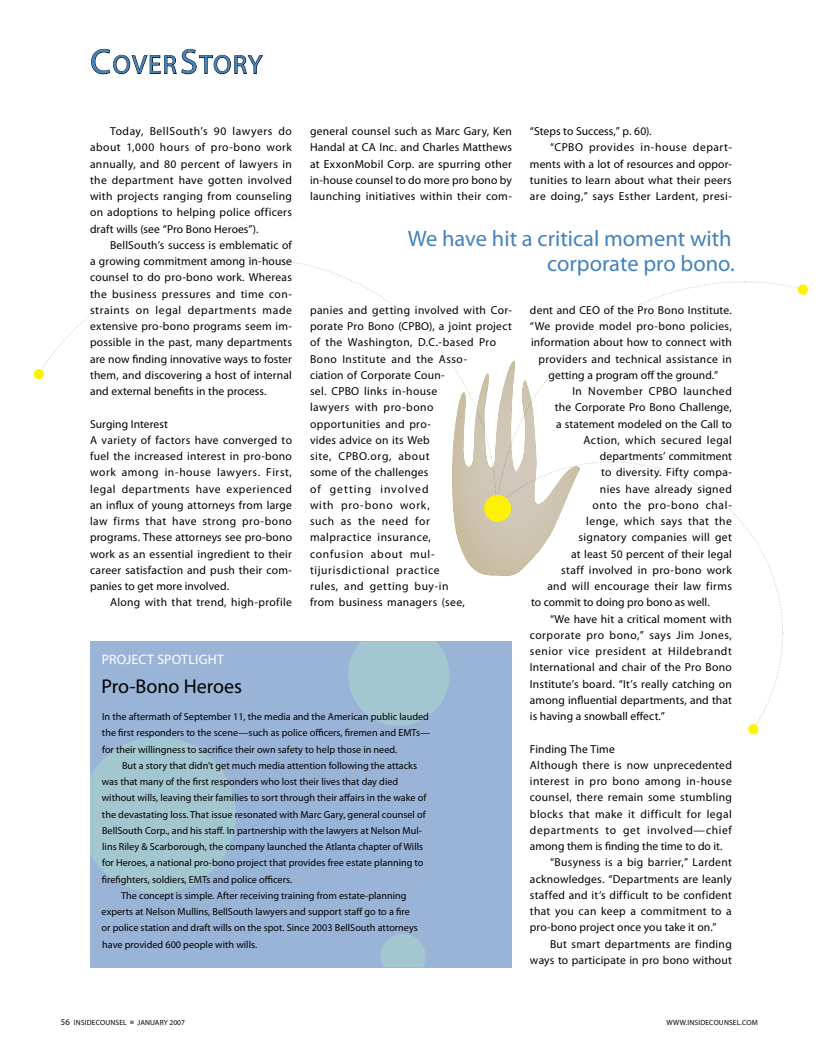
<style>
.page{position:relative;width:822px;height:1052px;background:#fff}
.page>*{position:absolute;margin:0;border:0;box-sizing:border-box;transform-origin:0 0}
.t1{font:26.25px "Myriad Pro";letter-spacing:.055em;color:#4482ba}
.t2{font:22.5px/25px "Myriad Pro";color:#4482ba;text-align:right}
.t3{font:20px "Myriad Pro";color:#000}
.t4{font:13.75px "Myriad Pro";letter-spacing:.01em;color:#fff}
.t5{font:11.5px/16.2px "Myriad Pro";letter-spacing:.025em;color:#000;text-align:justify}
.t6{font:11.5px "Myriad Pro";letter-spacing:.005em;color:#000}
.t7{font:11.5px "Myriad Pro";color:#000}
.t8{font:11.5px "Myriad Pro";letter-spacing:.05em;color:#000}
.t9{font:11.5px "Myriad Pro";letter-spacing:.045em;color:#000}
.t10{font:11.5px "Myriad Pro";letter-spacing:.055em;color:#000}
.t11{font:11.5px "Myriad Pro";letter-spacing:-.005em;color:#000}
.t12{font:10.12px/16.2px "Myriad Pro";color:#000}
.t13{font:7.5px "Myriad Pro";letter-spacing:.02em;color:#000}
.s1{font-size:35px}
.s2{font-size:8.75px}
.s3{color:#808284}
</style>
<div class="page">
<svg style="left:41px;top:257px;width:208px;height:113px"></svg>
<svg style="left:743px;top:281px;width:54px;height:7px"></svg>
<svg style="left:451px;top:360px;width:332px;height:371px"></svg>
<div style="left:484px;top:495px;width:27px;height:27px;background:#fff200;border-radius:50%"></div>
<svg style="left:91px;top:49px;width:172px;height:26px"></svg>
<div style="left:90px;top:641px;width:421px;height:326px;background:#9ab4d8"></div>
<div style="left:797px;top:284px;width:10px;height:11px;background:#fff200;border-radius:50%"></div>
<div style="left:34px;top:369px;width:10px;height:10px;background:#fff200;border-radius:50%"></div>
<div style="left:748px;top:724px;width:10px;height:10px;background:#fff200;border-radius:50%"></div>
<svg style="left:90px;top:641px;width:359px;height:326px"></svg>
<h1 class="t1" style="left:90px;top:48px;width:173px"><span class="s1">C</span>over <span class="s1">S</span>tory</h1>
<p class="t5" style="left:90px;top:123px;width:203px;text-indent:20px">Today, BellSouth’s 90 lawyers do about 1,000 hours of pro-bono work annually, and 80 percent of lawyers in the department have gotten involved with projects ranging from counseling on adoptions to helping police officers draft wills (see “Pro Bono Heroes”).</p>
<p class="t5" style="left:90px;top:237px;width:203px;text-indent:20px">BellSouth’s success is emblematic of a growing commitment among in-house counsel to do pro-bono work. Whereas the business pressures and time con&shy;straints on legal departments made extensive pro-bono programs seem im&shy;possible in the past, many departments are now finding innovative ways to foster them, and discovering a host of internal and external benefits in the process.</p>
<p class="t5" style="left:90px;top:415px;width:203px;text-align:left">Surging Interest<br>A variety of factors have converged to fuel the increased interest in pro-bono work among in-house lawyers. First, legal departments have experienced an influx of young attorneys from large law firms that have strong pro-bono programs. These attorneys see pro-bono work as an essential ingredient to their career satisfaction and push their com&shy;panies to get more involved.</p>
<p class="t5" style="left:110px;top:594px;width:183px">Along with that trend, high-profile</p>
<p class="t5" style="left:310px;top:123px;width:203px">general counsel such as Marc Gary, Ken Handal at CA Inc. and Charles Matthews at ExxonMobil Corp. are spurring other in-house counsel to do more pro bono by launching initiatives within their com-</p>
<p class="t7" style="left:530px;top:124px;width:123px">“Steps to Success,” p. 60).</p>
<p class="t9" style="left:550px;top:140px;width:183px">“CPBO provides in-house depart-</p>
<p class="t6" style="left:530px;top:157px;width:203px">ments with a lot of resources and oppor-</p>
<p class="t5" style="left:530px;top:172px;width:203px">tunities to learn about what their peers</p>
<p class="t5" style="left:530px;top:188px;width:203px">are doing,” says Esther Lardent, presi-</p>
<h2 class="t2" style="left:407px;top:226px;width:328px">We have hit a critical moment with corporate pro bono.</h2>
<p class="t5" style="left:529px;top:302px;width:203px">dent and CEO of the Pro Bono Institute.</p>
<p class="t5" style="left:530px;top:318px;width:203px">“We provide model pro-bono policies,</p>
<p class="t5" style="left:531px;top:334px;width:202px">information about how to connect with</p>
<p class="t5" style="left:538px;top:350px;width:195px">providers and technical assistance in</p>
<p class="t6" style="left:548px;top:368px;width:171px">getting a program off the ground.”</p>
<p class="t9" style="left:572px;top:384px;width:161px">In November CPBO launched</p>
<p class="t5" style="left:554px;top:399px;width:178px">the Corporate Pro Bono Challenge,</p>
<p class="t6" style="left:556px;top:417px;width:177px">a statement modeled on the Call to</p>
<p class="t5" style="left:583px;top:432px;width:150px">Action, which secured legal</p>
<p class="t6" style="left:599px;top:449px;width:133px">departments’ commitment</p>
<p class="t5" style="left:601px;top:464px;width:132px">to diversity. Fifty compa-</p>
<p class="t5" style="left:599px;top:480px;width:133px">nies have already signed</p>
<p class="t8" style="left:592px;top:498px;width:141px">onto the pro-bono chal-</p>
<p class="t5" style="left:586px;top:513px;width:147px">lenge, which says that the</p>
<p class="t5" style="left:578px;top:529px;width:155px">signatory companies will get</p>
<p class="t5" style="left:571px;top:545px;width:162px">at least 50 percent of their legal</p>
<p class="t5" style="left:561px;top:562px;width:172px">staff involved in pro-bono work</p>
<p class="t5" style="left:547px;top:578px;width:186px">and will encourage their law firms</p>
<p class="t11" style="left:531px;top:595px;width:180px">to commit to doing pro bono as well.</p>
<p class="t5" style="left:550px;top:610px;width:183px">“We have hit a critical moment with</p>
<p class="t5" style="left:529px;top:627px;width:203px">corporate pro bono,” says Jim Jones,</p>
<p class="t8" style="left:530px;top:644px;width:203px">senior vice president at Hildebrandt</p>
<p class="t5" style="left:530px;top:659px;width:203px">International and chair of the Pro Bono</p>
<p class="t5" style="left:530px;top:675px;width:203px">Institute’s board. “It’s really catching on</p>
<p class="t6" style="left:530px;top:693px;width:203px">among influential departments, and that</p>
<p class="t6" style="left:530px;top:709px;width:136px">is having a snowball effect.”</p>
<p class="t6" style="left:530px;top:742px;width:86px">Finding The Time</p>
<p class="t5" style="left:530px;top:757px;width:203px">Although there is now unprecedented</p>
<p class="t5" style="left:530px;top:773px;width:203px">interest in pro bono among in-house</p>
<p class="t5" style="left:530px;top:789px;width:203px">counsel, there remain some stumbling</p>
<p class="t5" style="left:530px;top:805px;width:203px">blocks that make it difficult for legal</p>
<p class="t10" style="left:530px;top:823px;width:203px">departments to get involved—chief</p>
<p class="t7" style="left:530px;top:839px;width:194px">among them is finding the time to do it.</p>
<p class="t5" style="left:550px;top:854px;width:183px">“Busyness is a big barrier,” Lardent</p>
<p class="t5" style="left:529px;top:870px;width:203px">acknowledges. “Departments are leanly</p>
<p class="t5" style="left:530px;top:887px;width:203px">staffed and it’s difficult to be confident</p>
<p class="t5" style="left:530px;top:903px;width:203px">that you can keep a commitment to a</p>
<p class="t6" style="left:530px;top:920px;width:188px">pro-bono project once you take it on.”</p>
<p class="t5" style="left:550px;top:935px;width:183px">But smart departments are finding</p>
<p class="t5" style="left:530px;top:952px;width:203px">ways to participate in pro bono without</p>
<p class="t5" style="left:310px;top:302px;width:203px;text-align:left">panies and getting involved with Cor&shy;porate Pro Bono (CPBO), a joint project of the Washington, D.C.-based Pro<br>Bono Institute and the Asso-<br>ciation of Corporate Coun-<br>sel. CPBO links in-house<br>lawyers with pro-bono<br>opportunities and pro-<br>vides advice on its Web<br>site, CPBO.org, about<br>some of the challenges<br>of getting involved<br>with pro-bono work,<br>such as the need for<br>malpractice insurance,<br>confusion about mul&shy;tijurisdictional practice<br>rules, and getting buy-in<br>from business managers (see,</p>
<p class="t4" style="left:102px;top:651px;width:88px">Project Spotlight</p>
<h3 class="t3" style="left:101px;top:674px;width:142px">Pro-Bono Heroes</h3>
<p class="t12" style="left:102px;top:708px;width:330px">In the aftermath of September 11, the media and the American public lauded the first responders to the scene—such as police officers, firemen and EMTs— for their willingness to sacrifice their own safety to help those in need.</p>
<p class="t12" style="left:122px;top:757px;width:296px">But a story that didn’t get much media attention following the attacks</p>
<p class="t12" style="left:102px;top:773px;width:298px">was that many of the first responders who lost their lives that day died</p>
<p class="t12" style="left:102px;top:790px;width:326px">without wills, leaving their families to sort through their affairs in the wake of</p>
<p class="t12" style="left:102px;top:806px;width:325px">the devastating loss. That issue resonated with Marc Gary, general counsel of</p>
<p class="t12" style="left:102px;top:822px;width:321px">BellSouth Corp., and his staff. In partnership with the lawyers at Nelson Mul-</p>
<p class="t12" style="left:102px;top:838px;width:322px">lins Riley &amp; Scarborough, the company launched the Atlanta chapter of Wills</p>
<p class="t12" style="left:102px;top:855px;width:323px">for Heroes, a national pro-bono project that provides free estate planning to</p>
<p class="t12" style="left:102px;top:871px;width:192px">firefighters, soldiers, EMTs and police officers.</p>
<p class="t12" style="left:121px;top:887px;width:287px">The concept is simple. After receiving training from estate-planning</p>
<p class="t12" style="left:101px;top:903px;width:309px">experts at Nelson Mullins, BellSouth lawyers and support staff go to a fire</p>
<p class="t12" style="left:101px;top:920px;width:317px">or police station and draft wills on the spot. Since 2003 BellSouth attorneys</p>
<p class="t12" style="left:102px;top:936px;width:156px">have provided 600 people with wills.</p>
<p class="t13" style="left:61px;top:1017px;width:125px"><span class="s2">56</span> Insi deCounsel <span class="s3">■</span> jan uary 2007</p>
<p class="t13" style="left:666px;top:1017px;width:6px">www</p>
<p class="t13" style="left:685px;top:1017px;width:6px">.insi</p>
<p class="t13" style="left:700px;top:1017px;width:58px">decounsel.com</p>
</div>
